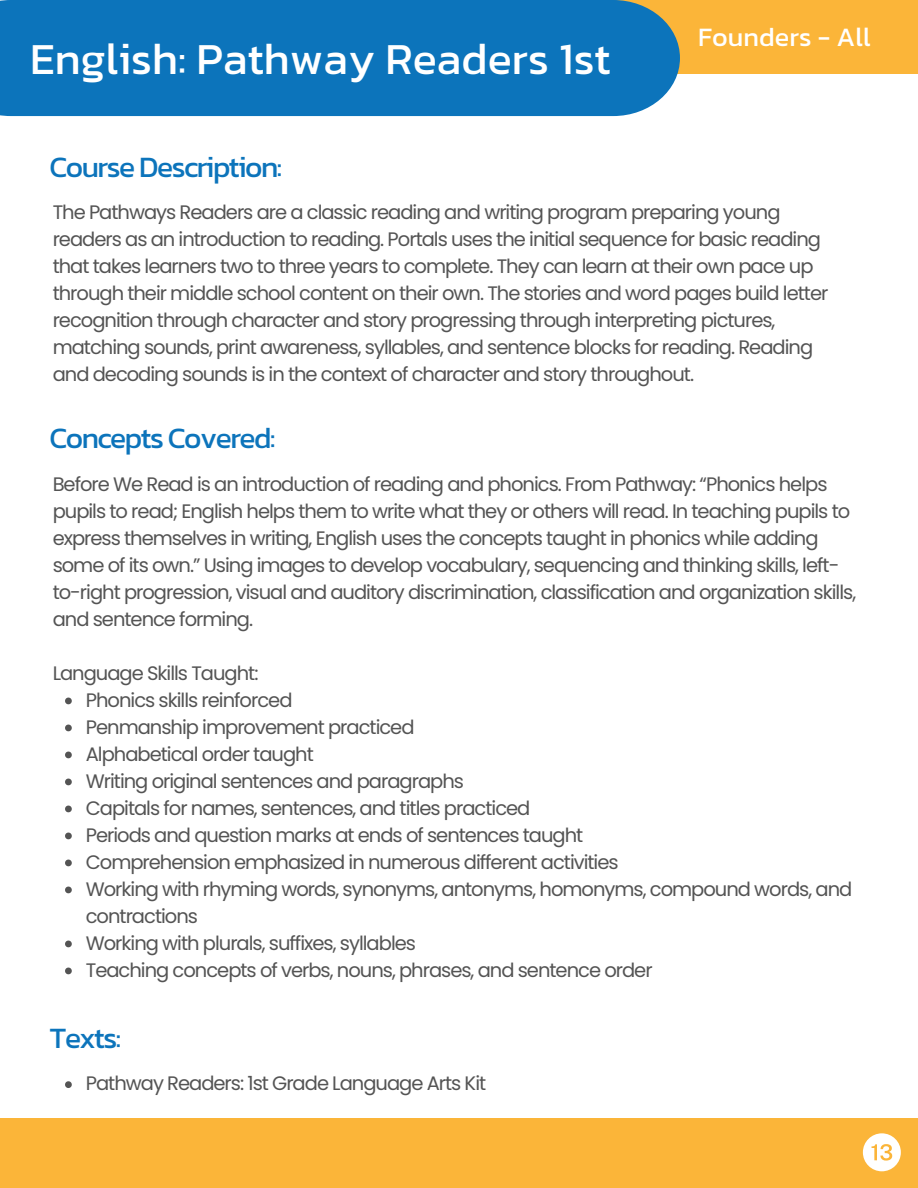
<style>
.page{position:relative;width:918px;height:1188px;background:#fff}
.page>*{position:absolute;margin:0;border:0;box-sizing:border-box;transform-origin:0 0}
.t1{font:45px "Kanit";color:#fff}
.t2{font:30px "Kanit";letter-spacing:-.05em;color:#0c74bb}
.t3{font:27px "Kanit";color:#fff}
.t4{font:19.5px/27px "Poppins";letter-spacing:-.05em;color:#545454}
</style>
<div class="page">
<div style="left:333px;top:0;width:585px;height:74px;background:#fbb539"></div>
<div style="left:0;top:0;width:680px;height:116px;background:#0c74bb"></div>
<div style="left:0;top:1118px;width:918px;height:70px;background:#fbb539"></div>
<svg style="left:65px;top:698px;width:7px;height:6px"></svg>
<svg style="left:65px;top:725px;width:7px;height:6px"></svg>
<svg style="left:65px;top:752px;width:7px;height:6px"></svg>
<svg style="left:65px;top:779px;width:7px;height:6px"></svg>
<svg style="left:65px;top:806px;width:7px;height:6px"></svg>
<svg style="left:65px;top:833px;width:7px;height:6px"></svg>
<svg style="left:65px;top:860px;width:7px;height:6px"></svg>
<svg style="left:65px;top:887px;width:7px;height:6px"></svg>
<svg style="left:65px;top:941px;width:7px;height:6px"></svg>
<svg style="left:65px;top:968px;width:7px;height:6px"></svg>
<svg style="left:863px;top:1133px;width:38px;height:38px"></svg>
<svg style="left:65px;top:1081px;width:7px;height:7px"></svg>
<p class="t1" style="left:30px;top:24px;width:582px">English: Pathway Readers 1st</p>
<p class="t3" style="left:698px;top:16px;width:174px">Founders - All</p>
<p class="t2" style="left:50px;top:144px;width:234px">Course Description:</p>
<p class="t4" style="left:53px;top:199px;width:777px">The Pathways Readers are a classic reading and writing program preparing young readers as an introduction to reading. Portals uses the initial sequence for basic reading that takes learners two to three years to complete. They can learn at their own pace up through their middle school content on their own. The stories and word pages build letter recognition through character and story progressing through interpreting pictures, matching sounds, print awareness, syllables, and sentence blocks for reading. Reading and decoding sounds is in the context of character and story throughout.</p>
<p class="t2" style="left:50px;top:415px;width:227px">Concepts Covered:</p>
<h1 class="t4" style="left:53px;top:470px;width:805px">Before We Read is an introduction of reading and phonics. From Pathway: “Phonics helps pupils to read; English helps them to write what they or others will read. In teaching pupils to express themselves in writing, English uses the concepts taught in phonics while adding some of its own.” Using images to develop vocabulary, sequencing and thinking skills, left&shy;to-right progression, visual and auditory discrimination, classification and organization skills, and sentence forming.</h1>
<h3 class="t4" style="left:53px;top:659px;width:207px">Language Skills Taught:</h3>
<h2 class="t4" style="left:86px;top:686px;width:208px">Phonics skills reinforced</h2>
<p class="t4" style="left:86px;top:713px;width:330px">Penmanship improvement practiced</p>
<h2 class="t4" style="left:86px;top:740px;width:230px">Alphabetical order taught</h2>
<p class="t4" style="left:86px;top:767px;width:380px">Writing original sentences and paragraphs</p>
<p class="t4" style="left:86px;top:794px;width:446px">Capitals for names, sentences, and titles practiced</p>
<p class="t4" style="left:86px;top:821px;width:499px">Periods and question marks at ends of sentences taught</p>
<p class="t4" style="left:86px;top:848px;width:534px">Comprehension emphasized in numerous different activities</p>
<p class="t4" style="left:86px;top:875px;width:768px">Working with rhyming words, synonyms, antonyms, homonyms, compound words, and contractions</p>
<p class="t4" style="left:86px;top:929px;width:332px">Working with plurals, suffixes, syllables</p>
<p class="t4" style="left:86px;top:956px;width:568px">Teaching concepts of verbs, nouns, phrases, and sentence order</p>
<p class="t2" style="left:50px;top:1015px;width:73px">Texts:</p>
<h2 class="t4" style="left:86px;top:1070px;width:402px">Pathway Readers: 1st Grade Language Arts Kit</h2>
</div>
